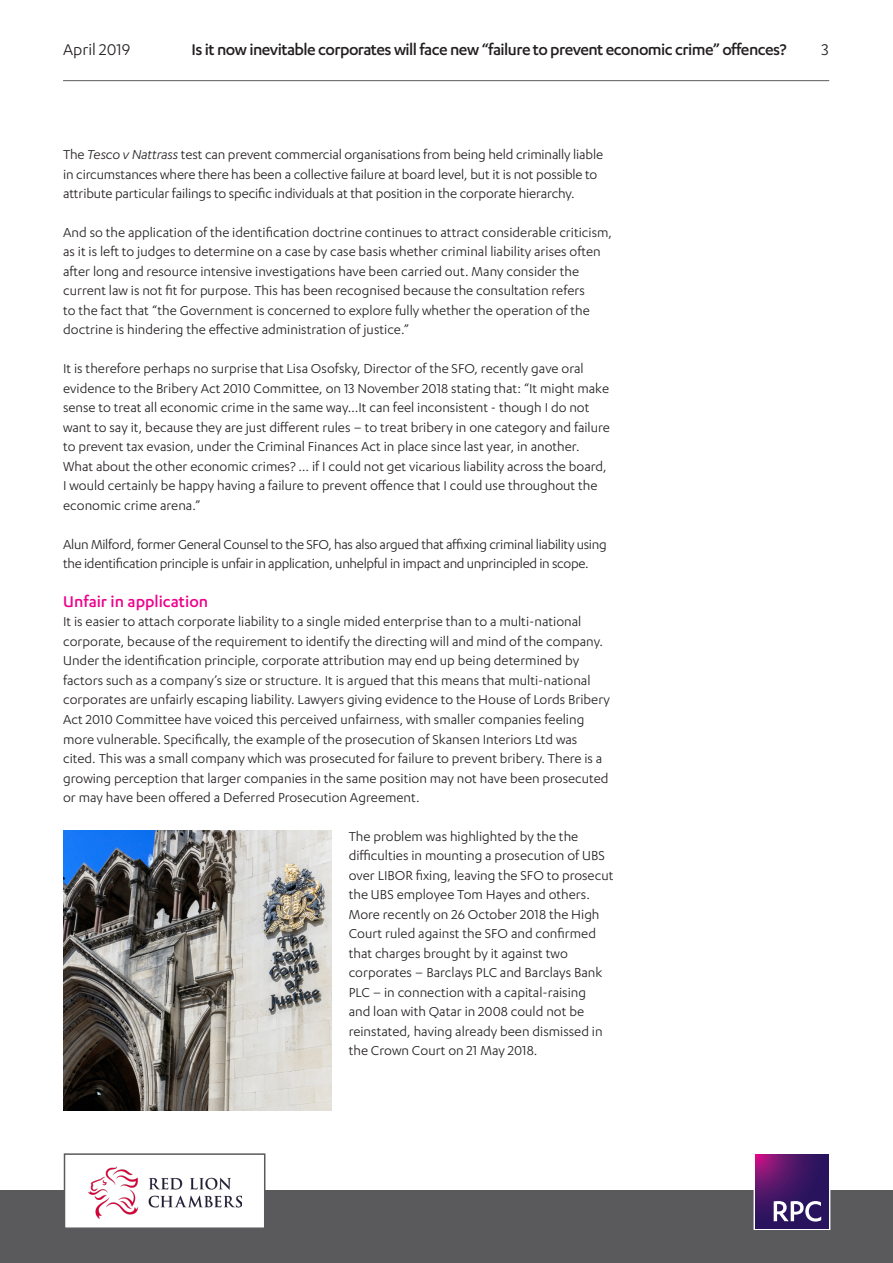
<style>
.page{position:relative;width:893px;height:1263px;background:#fff}
.page>*{position:absolute;margin:0;border:0;box-sizing:border-box;transform-origin:0 0}
.t1{font:500 18px "Karbon";letter-spacing:-.03em;color:#231f20}
.Heading_2__pink{font:500 18px "Karbon";color:#ed028c}
.t2{font:18px "Karbon";color:#231f20}
.Body{font:15px/19.5px "Karbon";color:#231f20}
.Body-2{font:15px/19.5px "Karbon";letter-spacing:-.02em;color:#231f20}
.s1{font-style:italic}
</style>
<div class="page">
<hr style="left:63px;top:80px;width:766px;height:1px;background:#5a5a5d">
<div style="left:0;top:1191px;width:893px;height:72px;background:#5a5a5d"></div>
<div style="left:754px;top:1153px;width:76px;height:77px;border:1px solid #fff"></div>
<svg style="left:755px;top:1155px;width:74px;height:73px;background:#461565"></svg>
<svg style="left:774px;top:1201px;width:47px;height:20px"></svg>
<div style="left:65px;top:1154px;width:200px;height:74px;background:#fff"></div>
<img style="left:88px;top:1166px;width:153px;height:52px">
<div style="left:64px;top:1153px;width:201px;height:76px;border:2px solid #5a5a5d"></div>
<img style="left:64px;top:830px;width:268px;height:281px">
<p class="t2" style="left:63px;top:39px;width:69px">April 2019</p>
<p class="t1" style="left:192px;top:39px;width:596px">Is it now inevitable corporates will face new “failure to prevent economic crime” offences?</p>
<p class="t2" style="left:821px;top:39px;width:9px">3</p>
<p class="Body" style="left:63px;top:144px;width:541px">The <span class="s1">Tesco v Nattrass</span> test can prevent commercial organisations from being held criminally liable in circumstances where there has been a collective failure at board level, but it is not possible to attribute particular failings to specific individuals at that position in the corporate hierarchy.</p>
<p class="Body" style="left:63px;top:222px;width:551px">And so the application of the identification doctrine continues to attract considerable criticism, as it is left to judges to determine on a case by case basis whether criminal liability arises often after long and resource intensive investigations have been carried out. Many consider the current law is not fit for purpose. This has been recognised because the consultation refers<br>to the fact that “the Government is concerned to explore fully whether the operation of the doctrine is hindering the effective administration of justice.”</p>
<p class="Body" style="left:63px;top:358px;width:548px">It is therefore perhaps no surprise that Lisa Osofsky, Director of the SFO, recently gave oral evidence to the Bribery Act 2010 Committee, on 13 November 2018 stating that: “It might make sense to treat all economic crime in the same way…It can feel inconsistent - though I do not want to say it, because they are just different rules – to treat bribery in one category and failure to prevent tax evasion, under the Criminal Finances Act in place since last year, in another.<br>What about the other economic crimes? … if I could not get vicarious liability across the board, I would certainly be happy having a failure to prevent offence that I could use throughout the economic crime arena.”</p>
<p class="Body-2" style="left:63px;top:534px;width:545px">Alun Milford, former General Counsel to the SFO, has also argued that affixing criminal liability using the identification principle is unfair in application, unhelpful in impact and unprincipled in scope.</p>
<p class="Heading_2__pink" style="left:63px;top:591px;width:147px">Unfair in application</p>
<p class="Body" style="left:63px;top:612px;width:548px">It is easier to attach corporate liability to a single mided enterprise than to a multi-national corporate, because of the requirement to identify the directing will and mind of the company.<br>Under the identification principle, corporate attribution may end up being determined by factors such as a company’s size or structure. It is argued that this means that multi-national corporates are unfairly escaping liability. Lawyers giving evidence to the House of Lords Bribery Act 2010 Committee have voiced this perceived unfairness, with smaller companies feeling more vulnerable. Specifically, the example of the prosecution of Skansen Interiors Ltd was cited. This was a small company which was prosecuted for failure to prevent bribery. There is a growing perception that larger companies in the same position may not have been prosecuted or may have been offered a Deferred Prosecution Agreement.</p>
<p class="Body" style="left:349px;top:826px;width:266px">The problem was highlighted by the the difficulties in mounting a prosecution of UBS over LIBOR fixing, leaving the SFO to prosecut the UBS employee Tom Hayes and others.<br>More recently on 26 October 2018 the High Court ruled against the SFO and confirmed that charges brought by it against two corporates – Barclays PLC and Barclays Bank PLC – in connection with a capital-raising<br>and loan with Qatar in 2008 could not be reinstated, having already been dismissed in the Crown Court on 21 May 2018.</p>
</div>
